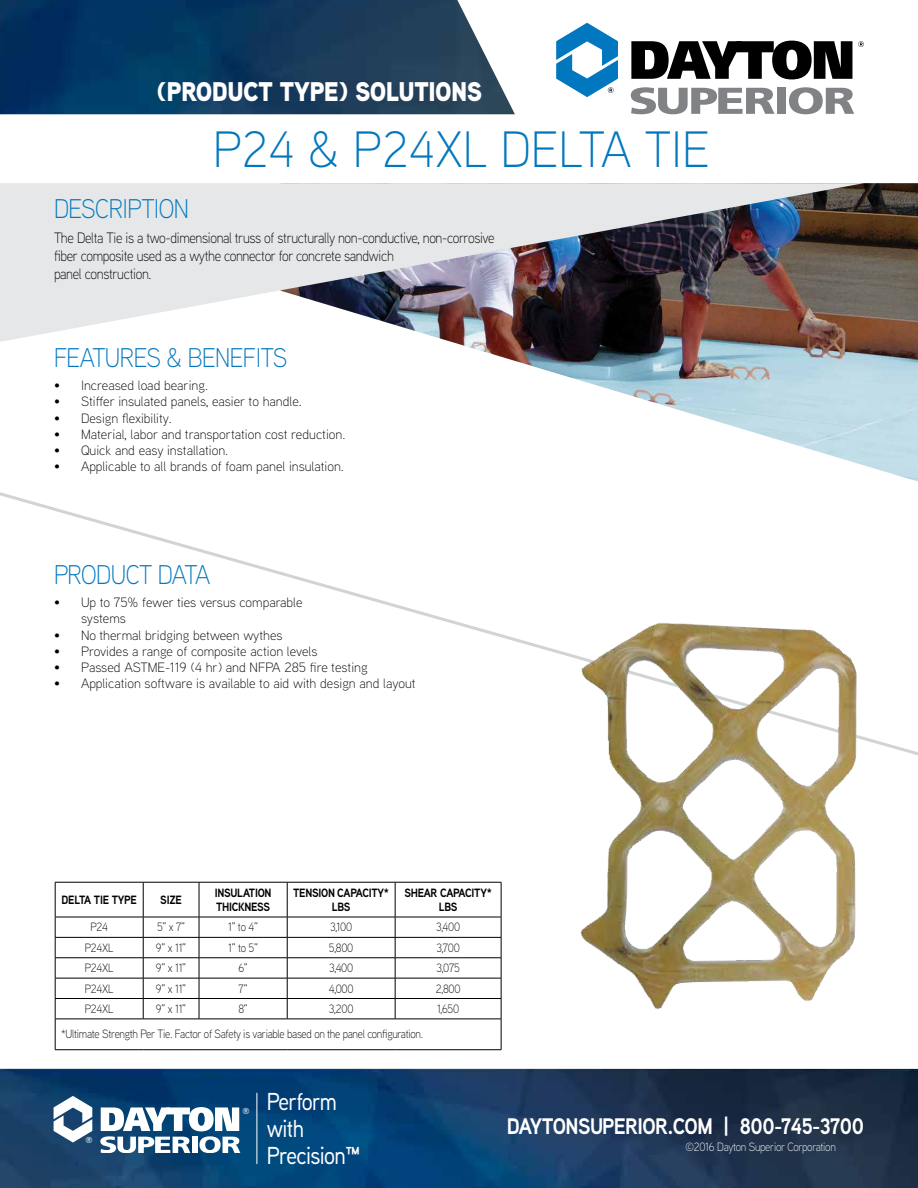
<style>
.page{position:relative;width:918px;height:1188px;background:#fff}
.page>*{position:absolute;margin:0;border:0;box-sizing:border-box;transform-origin:0 0}
.t1{font:300 51px "Aaux Next";color:#0077be;scale:.95 1}
.t2{font:300 27px "Aaux Next";letter-spacing:-.025em;color:#0077be;scale:.9 1}
.t3{font:900 27px "Aaux Next";letter-spacing:-.025em;color:#fff;scale:.9 1}
.t4{font:500 24.45px/27.3px "Aaux Next";letter-spacing:-.03em;color:#fff;scale:.89 1}
.t5{font:700 22.5px "Aaux Next";letter-spacing:-.025em;color:#fff;scale:.9 1}
.t6{font:300 15px/18px "Aaux Next";letter-spacing:-.025em;color:#000;scale:.9 1}
.t7{font:300 13.5px/16.2px "Aaux Next";color:#000}
.t8{font:300 12px "Aaux Next";letter-spacing:-.025em;color:#000;scale:.9 1}
.t9{font:700 12px/14.4px "Aaux Next";letter-spacing:-.025em;color:#000;text-align:center;scale:.9 1}
.t10{font:300 12px "Aaux Next";letter-spacing:-.025em;color:#fff;scale:.9 1}
.t11{font:8.55px "Humanist 777 BT Roman B";color:#fff}
.s1{font-family:"Aaux Pro OT Poster";font-weight:400}
</style>
<div class="page">
<svg style="left:0;top:492px;width:918px;height:264px"></svg>
<img style="left:452px;top:183px;width:466px;height:299px">
<img style="left:0;top:183px;width:864px;height:159px">
<img style="left:0;top:1069px;width:918px;height:119px">
<img style="left:0;top:0;width:515px;height:114px">
<svg style="left:631px;top:41px;width:221px;height:38px"></svg>
<svg style="left:631px;top:87px;width:144px;height:27px"></svg>
<div style="left:777px;top:88px;width:9px;height:26px;background:#808285"></div>
<svg style="left:789px;top:87px;width:65px;height:27px"></svg>
<svg style="left:556px;top:23px;width:62px;height:74px"></svg>
<svg style="left:858px;top:41px;width:6px;height:6px"></svg>
<svg style="left:54px;top:1096px;width:38px;height:47px"></svg>
<svg style="left:100px;top:1107px;width:140px;height:45px"></svg>
<hr style="left:257px;top:1093px;width:1px;height:71px;background:#fff">
<svg style="left:56px;top:883px;width:445px;height:166px"></svg>
<hr style="left:55px;top:882px;width:88px;height:1px;background:#000">
<hr style="left:55px;top:882px;width:1px;height:35px;background:#000">
<hr style="left:143px;top:882px;width:56px;height:1px;background:#000">
<hr style="left:143px;top:882px;width:1px;height:35px;background:#000">
<hr style="left:199px;top:882px;width:88px;height:1px;background:#000">
<hr style="left:199px;top:882px;width:1px;height:35px;background:#000">
<hr style="left:287px;top:882px;width:108px;height:1px;background:#000">
<hr style="left:287px;top:882px;width:1px;height:35px;background:#000">
<hr style="left:395px;top:882px;width:106px;height:1px;background:#000">
<hr style="left:395px;top:882px;width:1px;height:35px;background:#000">
<hr style="left:501px;top:882px;width:1px;height:35px;background:#000">
<hr style="left:55px;top:917px;width:88px;height:1px;background:#000">
<hr style="left:143px;top:917px;width:56px;height:1px;background:#000">
<hr style="left:199px;top:917px;width:88px;height:1px;background:#000">
<hr style="left:287px;top:917px;width:108px;height:1px;background:#000">
<hr style="left:395px;top:917px;width:106px;height:1px;background:#000">
<hr style="left:55px;top:937px;width:88px;height:1px;background:#000">
<hr style="left:143px;top:937px;width:56px;height:1px;background:#000">
<hr style="left:199px;top:937px;width:88px;height:1px;background:#000">
<hr style="left:287px;top:937px;width:108px;height:1px;background:#000">
<hr style="left:395px;top:937px;width:106px;height:1px;background:#000">
<hr style="left:55px;top:957px;width:88px;height:1px;background:#000">
<hr style="left:143px;top:957px;width:56px;height:1px;background:#000">
<hr style="left:199px;top:957px;width:88px;height:1px;background:#000">
<hr style="left:287px;top:957px;width:108px;height:1px;background:#000">
<hr style="left:395px;top:957px;width:106px;height:1px;background:#000">
<hr style="left:55px;top:978px;width:88px;height:1px;background:#000">
<hr style="left:143px;top:978px;width:56px;height:1px;background:#000">
<hr style="left:199px;top:978px;width:88px;height:1px;background:#000">
<hr style="left:287px;top:978px;width:108px;height:1px;background:#000">
<hr style="left:395px;top:978px;width:106px;height:1px;background:#000">
<hr style="left:55px;top:998px;width:88px;height:1px;background:#000">
<svg style="left:55px;top:917px;width:1px;height:102px"></svg>
<hr style="left:143px;top:998px;width:56px;height:1px;background:#000">
<svg style="left:143px;top:917px;width:1px;height:102px"></svg>
<hr style="left:199px;top:998px;width:88px;height:1px;background:#000">
<svg style="left:199px;top:917px;width:1px;height:102px"></svg>
<hr style="left:287px;top:998px;width:108px;height:1px;background:#000">
<svg style="left:287px;top:917px;width:1px;height:102px"></svg>
<hr style="left:395px;top:998px;width:106px;height:1px;background:#000">
<svg style="left:395px;top:917px;width:1px;height:102px"></svg>
<svg style="left:501px;top:917px;width:1px;height:102px"></svg>
<hr style="left:55px;top:1019px;width:88px;height:1px;background:#000">
<hr style="left:55px;top:1019px;width:1px;height:31px;background:#000">
<hr style="left:143px;top:1019px;width:56px;height:1px;background:#000">
<hr style="left:199px;top:1019px;width:88px;height:1px;background:#000">
<hr style="left:287px;top:1019px;width:108px;height:1px;background:#000">
<hr style="left:395px;top:1019px;width:106px;height:1px;background:#000">
<hr style="left:501px;top:1019px;width:1px;height:31px;background:#000">
<hr style="left:55px;top:1049px;width:88px;height:1px;background:#000">
<hr style="left:143px;top:1049px;width:56px;height:1px;background:#000">
<hr style="left:199px;top:1049px;width:88px;height:1px;background:#000">
<hr style="left:287px;top:1049px;width:108px;height:1px;background:#000">
<hr style="left:395px;top:1049px;width:106px;height:1px;background:#000">
<img style="left:575px;top:619px;width:289px;height:391px">
<h2 class="t3" style="left:157px;top:72px;width:363px">(PRODUCT TYPE) SOLUTIONS</h2>
<h1 class="t1" style="left:213px;top:116px;width:524px">P24 &amp; P24XL DELTA TIE</h1>
<h2 class="t2" style="left:54px;top:191px;width:152px">DESCRIPTION</h2>
<p class="t6" style="left:54px;top:228px;width:491px">The Delta Tie is a two-dimensional truss of structurally non-conductive, non-corrosive fiber composite used as a wythe connector for concrete sandwich<br>panel construction.</p>
<h2 class="t2" style="left:54px;top:340px;width:261px">FEATURES &amp; BENEFITS</h2>
<p class="t7" style="left:54px;top:377px;width:156px">• Increased load bearing.</p>
<p class="t7" style="left:54px;top:393px;width:250px">• Stiffer insulated panels, easier to handle.</p>
<p class="t7" style="left:54px;top:409px;width:120px">• Design flexibility.</p>
<p class="t7" style="left:54px;top:426px;width:293px">• Material, labor and transportation cost reduction.</p>
<p class="t7" style="left:54px;top:442px;width:176px">• Quick and easy installation.</p>
<p class="t7" style="left:54px;top:458px;width:292px">• Applicable to all brands of foam panel insulation.</p>
<h2 class="t2" style="left:54px;top:557px;width:175px">PRODUCT DATA</h2>
<p class="t7" style="left:81px;top:594px;width:223px;text-indent:-27px">• Up to 75% fewer ties versus comparable systems</p>
<p class="t7" style="left:54px;top:626px;width:230px">• No thermal bridging between wythes</p>
<p class="t7" style="left:54px;top:642px;width:265px">• Provides a range of composite action levels</p>
<p class="t7" style="left:54px;top:659px;width:315px">• Passed ASTME-119 (4 hr) and NFPA 285 fire testing</p>
<p class="t7" style="left:54px;top:675px;width:363px">• Application software is available to aid with design and layout</p>
<p class="t9" style="left:62px;top:892px;width:85px">DELTA TIE TYPE</p>
<p class="t9" style="left:160px;top:892px;width:26px">SIZE</p>
<p class="t9" style="left:215px;top:885px;width:65px;text-align:left">INSULATION<br>THICKNESS</p>
<p class="t9" style="left:293px;top:885px;width:108px">TENSION CAPACITY*<br>LBS</p>
<p class="t9" style="left:404px;top:885px;width:99px">SHEAR CAPACITY*<br>LBS</p>
<p class="t8" style="left:90px;top:919px;width:21px">P24</p>
<p class="t8" style="left:157px;top:919px;width:33px">5” x 7”</p>
<p class="t8" style="left:228px;top:919px;width:35px">1” to 4”</p>
<p class="t8" style="left:330px;top:919px;width:26px">3,100</p>
<p class="t8" style="left:436px;top:919px;width:28px">3,400</p>
<p class="t8" style="left:85px;top:940px;width:34px">P24XL</p>
<p class="t8" style="left:156px;top:940px;width:35px">9” x 11”</p>
<p class="t8" style="left:228px;top:940px;width:35px">1” to 5”</p>
<p class="t8" style="left:329px;top:940px;width:29px">5,800</p>
<p class="t8" style="left:436px;top:940px;width:28px">3,700</p>
<p class="t8" style="left:85px;top:960px;width:34px">P24XL</p>
<p class="t8" style="left:156px;top:960px;width:35px">9” x 11”</p>
<p class="t8" style="left:238px;top:960px;width:12px">6”</p>
<p class="t8" style="left:329px;top:960px;width:28px">3,400</p>
<p class="t8" style="left:437px;top:960px;width:27px">3,075</p>
<p class="t8" style="left:85px;top:980px;width:34px">P24XL</p>
<p class="t8" style="left:156px;top:980px;width:35px">9” x 11”</p>
<p class="t8" style="left:239px;top:980px;width:12px">7”</p>
<p class="t8" style="left:329px;top:980px;width:29px">4,000</p>
<p class="t8" style="left:436px;top:980px;width:29px">2,800</p>
<p class="t8" style="left:85px;top:1001px;width:34px">P24XL</p>
<p class="t8" style="left:156px;top:1001px;width:35px">9” x 11”</p>
<p class="t8" style="left:238px;top:1001px;width:12px">8”</p>
<p class="t8" style="left:329px;top:1001px;width:29px">3,200</p>
<p class="t8" style="left:437px;top:1001px;width:26px">1,650</p>
<p class="t8" style="left:61px;top:1026px;width:404px">*Ultimate Strength Per Tie. Factor of Safety is variable based on the panel configuration.</p>
<p class="t11" style="left:86px;top:1134px;width:9px">®</p>
<p class="t11" style="left:243px;top:1106px;width:9px">®</p>
<h3 class="t4" style="left:267px;top:1087px;width:106px">Perform with<br>Precision<span class="s1">™</span></h3>
<h3 class="t5" style="left:507px;top:1110px;width:398px">DAYTONSUPERIOR.COM | 800-745-3700</h3>
<p class="t10" style="left:685px;top:1139px;width:169px">©2016 Dayton Superior Corporation</p>
</div>
